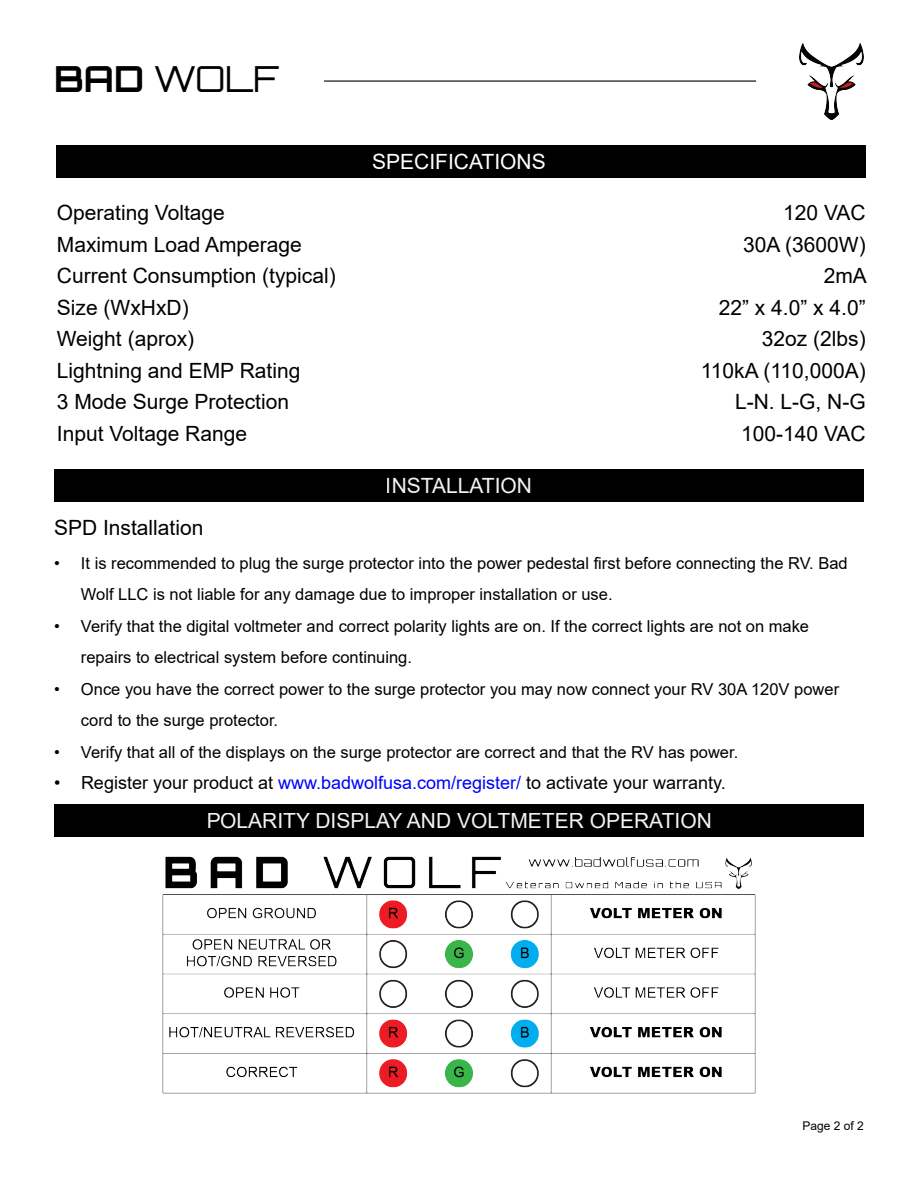
<style>
.page{position:relative;width:918px;height:1188px;background:#fff}
.page>*{position:absolute;margin:0;border:0;box-sizing:border-box;transform-origin:0 0}
.t1{font:300 36px "Orbitron";color:#000}
.t2{font:21px/31.5px "Arial";color:#000}
.t3{font:21px "Arial";color:#fff}
.t4{font:18px "Arial";color:#000}
.t5{font:16.5px/31.5px "Arial";color:#000}
.t6{font:12px "Arial";color:#000}
.s1{font-weight:700}
.s2{color:#00f}
</style>
<div class="page">
<hr style="left:324px;top:81px;width:432px;height:1px;background:#000">
<div style="left:56px;top:146px;width:810px;height:32px;background:#000"></div>
<img style="left:799px;top:42px;width:65px;height:78px">
<div style="left:54px;top:470px;width:810px;height:32px;background:#000"></div>
<img style="left:162px;top:856px;width:594px;height:237px">
<div style="left:54px;top:805px;width:810px;height:32px;background:#000"></div>
<h1 class="t1" style="left:54px;top:56px;width:227px"><span class="s1">BAD</span> WOLF</h1>
<p class="t3" style="left:372px;top:147px;width:175px">SPECIFICATIONS</p>
<p class="t2" style="left:57px;top:197px;width:280px">Operating Voltage<br>Maximum Load Amperage<br>Current Consumption (typical)<br>Size (WxHxD)<br>Weight (aprox)<br>Lightning and EMP Rating<br>3 Mode Surge Protection<br>Input Voltage Range</p>
<p class="t2" style="left:701px;top:197px;width:168px;text-align:right">120 VAC<br>30A (3600W)<br>2mA<br>22” x 4.0” x 4.0”<br>32oz (2lbs)<br>110kA (110,000A)<br>L-N. L-G, N-G<br>100-140 VAC</p>
<p class="t3" style="left:386px;top:471px;width:148px">INSTALLATION</p>
<p class="t2" style="left:54px;top:512px;width:151px">SPD Installation</p>
<p class="t5" style="left:81px;top:547px;width:768px;text-indent:-27px">• It is recommended to plug the surge protector into the power pedestal first before connecting the RV. Bad<br>Wolf LLC is not liable for any damage due to improper installation or use.</p>
<p class="t5" style="left:81px;top:610px;width:730px;text-indent:-27px">• Verify that the digital voltmeter and correct polarity lights are on. If the correct lights are not on make repairs to electrical system before continuing.</p>
<p class="t5" style="left:81px;top:673px;width:760px;text-indent:-27px">• Once you have the correct power to the surge protector you may now connect your RV 30A 120V power cord to the surge protector.</p>
<p class="t5" style="left:54px;top:736px;width:686px">• Verify that all of the displays on the surge protector are correct and that the RV has power.</p>
<p class="t4" style="left:54px;top:771px;width:673px">• Register your product at <span class="s2">www.badwolfusa.com/register/</span> to activate your warranty.</p>
<p class="t3" style="left:206px;top:807px;width:507px">POLARITY DISPLAY AND VOLTMETER OPERATION</p>
<p class="t6" style="left:803px;top:1118px;width:63px">Page 2 of 2</p>
</div>
